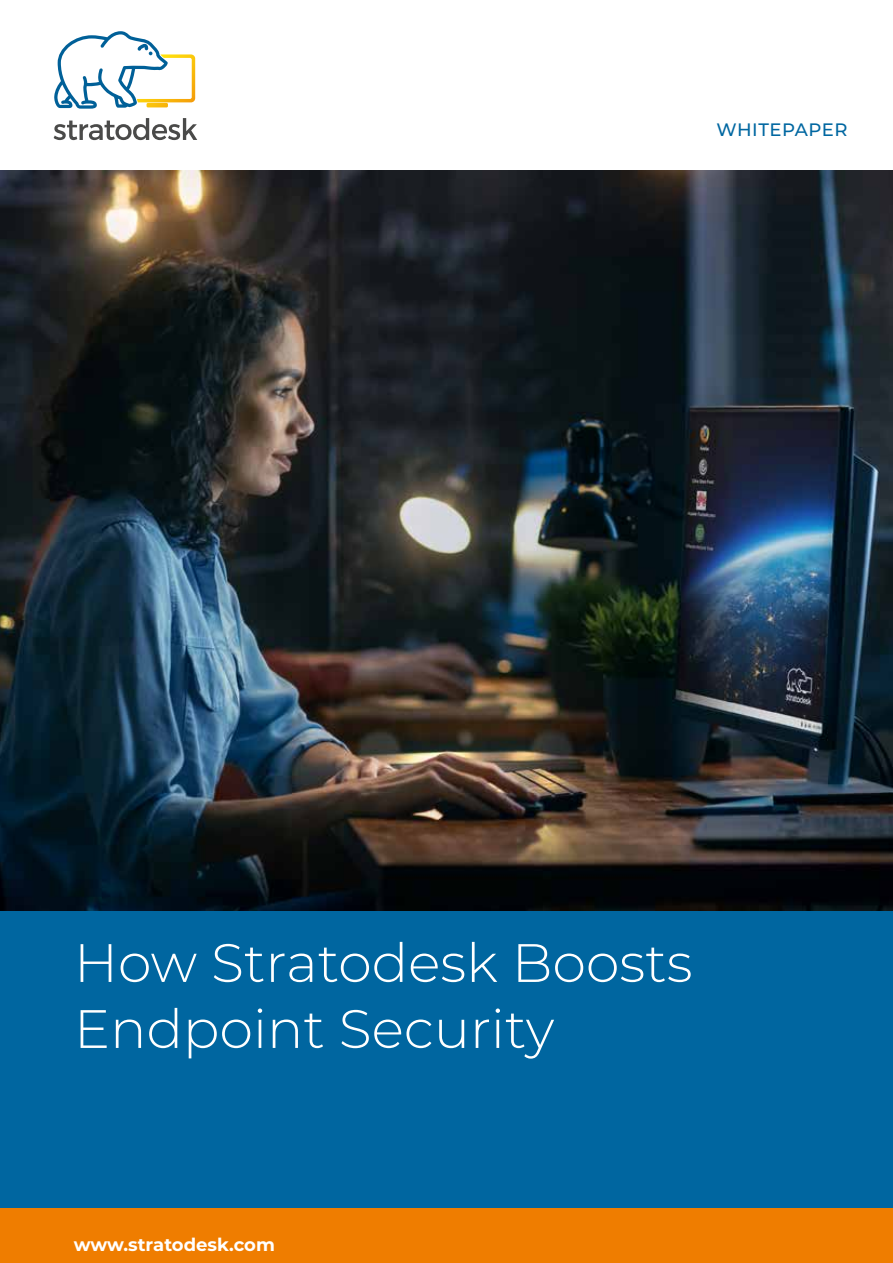
<style>
.page{position:relative;width:893px;height:1263px;background:#fff}
.page>*{position:absolute;margin:0;border:0;box-sizing:border-box;transform-origin:0 0}
.t1{font:300 54px/66px "Montserrat";color:#fff}
.t2{font:700 18px "Montserrat";color:#fff}
.t3{font:500 18px "Montserrat";letter-spacing:.03em;color:#0067a1}
</style>
<div class="page">
<img style="left:0;top:171px;width:893px;height:740px">
<div style="left:0;top:1208px;width:893px;height:55px;background:#ef7d00"></div>
<div style="left:0;top:911px;width:893px;height:297px;background:#0066a0"></div>
<svg style="left:54px;top:118px;width:143px;height:22px"></svg>
<svg style="left:54px;top:31px;width:141px;height:78px"></svg>
<p class="t3" style="left:717px;top:118px;width:133px">WHITEPAPER</p>
<p class="t1" style="left:74px;top:928px;width:620px">How Stratodesk Boosts<br>Endpoint Security</p>
<p class="t2" style="left:74px;top:1232px;width:202px">www.stratodesk.com</p>
</div>
